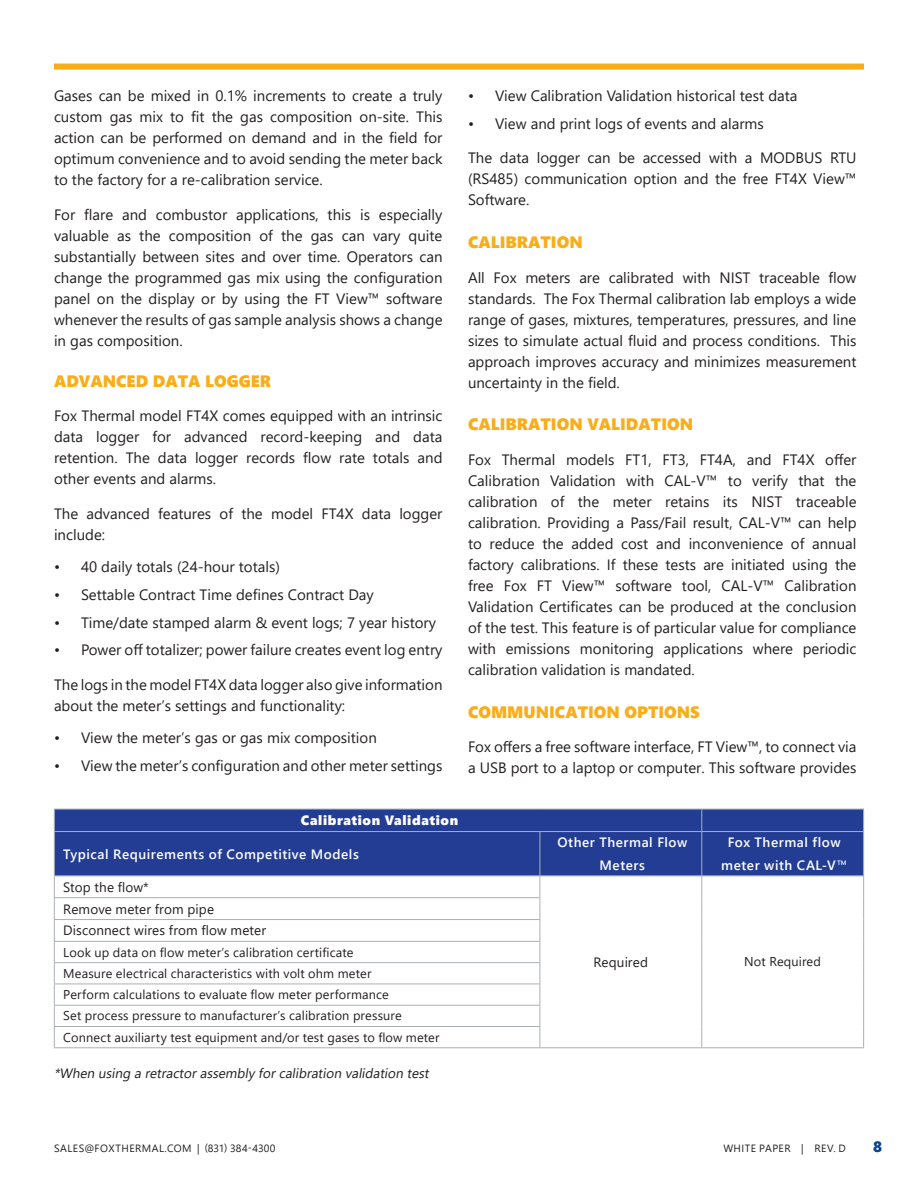
<style>
.page{position:relative;width:918px;height:1188px;background:#fff}
.page>*{position:absolute;margin:0;border:0;box-sizing:border-box;transform-origin:0 0}
._2021_Orange_Heading{font:16.5px "Segoe UI Black";color:#faad19}
.Body{font:15px/21px "Segoe UI";color:#231f20;text-align:justify}
.t1{font:15px "Segoe UI Black";color:#094491}
.tb_txt_hd2{font:600 13.5px/22.5px "Segoe UI";letter-spacing:.04em;color:#fff;text-align:center}
.tb_txt_2{font:13.5px "Segoe UI";letter-spacing:.01em;color:#231f20}
.t2{font:italic 13.5px "Segoe UI";color:#231f20}
.tb_txt_hd2-2{font:13.5px "Segoe UI Black";letter-spacing:.045em;color:#fff}
.tb_txt4_shapes{font:13.5px "Segoe UI";letter-spacing:.005em;color:#231f20}
.tb_txt_2-2{font:12.75px "Segoe UI";letter-spacing:.01em;color:#231f20}
.tb_txt4_shapes-2{font:12.75px "Segoe UI";letter-spacing:.01em;color:#231f20}
.t3{font:10.5px "Segoe UI";letter-spacing:.045em;color:#231f20}
.s1{font-weight:400}
</style>
<div class="page">
<div style="left:54px;top:64px;width:810px;height:6px;background:#faad19"></div>
<div style="left:55px;top:810px;width:808px;height:66px;background:#233d95"></div>
<svg style="left:55px;top:877px;width:648px;height:170px"></svg>
<hr style="left:54px;top:809px;width:486px;height:1px;background:#aaafb7">
<svg style="left:54px;top:809px;width:1px;height:22px"></svg>
<hr style="left:540px;top:809px;width:162px;height:1px;background:#aaafb7">
<hr style="left:702px;top:809px;width:162px;height:1px;background:#aaafb7">
<hr style="left:54px;top:831px;width:486px;height:1px;background:#aaafb7">
<hr style="left:54px;top:832px;width:1px;height:44px;background:#aaafb7">
<hr style="left:540px;top:831px;width:162px;height:1px;background:#aaafb7">
<hr style="left:702px;top:831px;width:162px;height:1px;background:#aaafb7">
<hr style="left:54px;top:876px;width:486px;height:1px;background:#aaafb7">
<hr style="left:540px;top:876px;width:162px;height:1px;background:#aaafb7">
<hr style="left:702px;top:876px;width:162px;height:1px;background:#aaafb7">
<hr style="left:54px;top:897px;width:486px;height:1px;background:#aaafb7">
<hr style="left:54px;top:919px;width:486px;height:1px;background:#aaafb7">
<hr style="left:54px;top:941px;width:486px;height:1px;background:#aaafb7">
<hr style="left:54px;top:962px;width:486px;height:1px;background:#aaafb7">
<hr style="left:54px;top:984px;width:486px;height:1px;background:#aaafb7">
<hr style="left:54px;top:1005px;width:486px;height:1px;background:#aaafb7">
<hr style="left:54px;top:1026px;width:486px;height:1px;background:#aaafb7">
<svg style="left:54px;top:876px;width:1px;height:171px"></svg>
<svg style="left:540px;top:876px;width:1px;height:171px"></svg>
<svg style="left:701px;top:876px;width:1px;height:171px"></svg>
<svg style="left:863px;top:876px;width:1px;height:171px"></svg>
<hr style="left:54px;top:1047px;width:486px;height:1px;background:#aaafb7">
<hr style="left:540px;top:1047px;width:162px;height:1px;background:#aaafb7">
<hr style="left:702px;top:1047px;width:162px;height:1px;background:#aaafb7">
<svg style="left:701px;top:809px;width:1px;height:22px"></svg>
<svg style="left:863px;top:809px;width:1px;height:22px"></svg>
<hr style="left:540px;top:832px;width:1px;height:44px;background:#aaafb7">
<hr style="left:701px;top:832px;width:1px;height:44px;background:#aaafb7">
<hr style="left:863px;top:832px;width:1px;height:44px;background:#aaafb7">
<p class="Body" style="left:54px;top:84px;width:390px">Gases can be mixed in 0.1% increments to create a truly custom gas mix to fit the gas composition on-site. This action can be performed on demand and in the field for optimum convenience and to avoid sending the meter back to the factory for a re-calibration service.</p>
<p class="Body" style="left:54px;top:203px;width:390px">For flare and combustor applications, this is especially valuable as the composition of the gas can vary quite substantially between sites and over time. Operators can change the programmed gas mix using the configuration panel on the display or by using the FT View™ software whenever the results of gas sample analysis shows a change in gas composition.</p>
<p class="_2021_Orange_Heading" style="left:54px;top:369px;width:219px">ADVANCED DATA LOGGER</p>
<p class="Body" style="left:54px;top:404px;width:390px">Fox Thermal model FT4X comes equipped with an intrinsic data logger for advanced record-keeping and data retention. The data logger records flow rate totals and other events and alarms.</p>
<p class="Body" style="left:54px;top:502px;width:390px">The advanced features of the model FT4X data logger include:</p>
<p class="Body" style="left:54px;top:555px;width:227px">• 40 daily totals (24-hour totals)</p>
<p class="Body" style="left:54px;top:583px;width:321px">• Settable Contract Time defines Contract Day</p>
<p class="Body" style="left:54px;top:611px;width:384px">• Time/date stamped alarm &amp; event logs; 7 year history</p>
<p class="Body" style="left:54px;top:638px;width:390px">• Power off totalizer; power failure creates event log entry</p>
<p class="Body" style="left:54px;top:673px;width:390px">The logs in the model FT4X data logger also give information about the meter’s settings and functionality:</p>
<p class="Body" style="left:54px;top:726px;width:324px">• View the meter’s gas or gas mix composition</p>
<p class="Body" style="left:54px;top:754px;width:390px">• View the meter’s configuration and other meter settings</p>
<p class="Body" style="left:468px;top:84px;width:331px">• View Calibration Validation historical test data</p>
<p class="Body" style="left:468px;top:112px;width:297px">• View and print logs of events and alarms</p>
<p class="Body" style="left:468px;top:146px;width:390px">The data logger can be accessed with a MODBUS RTU (RS485) communication option and the free FT4X View™ Software.</p>
<p class="_2021_Orange_Heading" style="left:468px;top:230px;width:116px">CALIBRATION</p>
<p class="Body" style="left:468px;top:266px;width:390px">All Fox meters are calibrated with NIST traceable flow standards. The Fox Thermal calibration lab employs a wide range of gases, mixtures, temperatures, pressures, and line sizes to simulate actual fluid and process conditions. This approach improves accuracy and minimizes measurement uncertainty in the field.</p>
<p class="_2021_Orange_Heading" style="left:468px;top:413px;width:227px">CALIBRATION VALIDATION</p>
<p class="Body" style="left:468px;top:448px;width:390px">Fox Thermal models FT1, FT3, FT4A, and FT4X offer Calibration Validation with CAL-V™ to verify that the calibration of the meter retains its NIST traceable calibration. Providing a Pass/Fail result, CAL-V™ can help to reduce the added cost and inconvenience of annual factory calibrations. If these tests are initiated using the free Fox FT View™ software tool, CAL-V™ Calibration Validation Certificates can be produced at the conclusion of the test. This feature is of particular value for compliance with emissions monitoring applications where periodic calibration validation is mandated.</p>
<p class="_2021_Orange_Heading" style="left:468px;top:700px;width:233px">COMMUNICATION OPTIONS</p>
<p class="Body" style="left:468px;top:735px;width:390px">Fox offers a free software interface, FT View™, to connect via a USB port to a laptop or computer. This software provides</p>
<p class="tb_txt_hd2-2" style="left:301px;top:811px;width:159px">Calibration Validation</p>
<p class="tb_txt_hd2" style="left:63px;top:842px;width:297px">Typical Requirements of Competitive Models</p>
<p class="tb_txt_hd2" style="left:557px;top:830px;width:131px">Other Thermal Flow<br>Meters</p>
<p class="tb_txt_hd2" style="left:721px;top:830px;width:127px">Fox Thermal flow meter with CAL-V<span class="s1">™</span></p>
<p class="tb_txt_2" style="left:63px;top:874px;width:87px">Stop the flow*</p>
<p class="tb_txt_2" style="left:63px;top:896px;width:152px">Remove meter from pipe</p>
<p class="tb_txt_2" style="left:63px;top:918px;width:204px">Disconnect wires from flow meter</p>
<p class="tb_txt_2-2" style="left:63px;top:940px;width:292px">Look up data on flow meter’s calibration certificate</p>
<p class="tb_txt_2-2" style="left:63px;top:961px;width:310px">Measure electrical characteristics with volt ohm meter</p>
<p class="tb_txt_2-2" style="left:63px;top:983px;width:327px">Perform calculations to evaluate flow meter performance</p>
<p class="tb_txt_2-2" style="left:63px;top:1004px;width:340px">Set process pressure to manufacturer’s calibration pressure</p>
<p class="tb_txt_2-2" style="left:63px;top:1025px;width:378px">Connect auxiliarty test equipment and/or test gases to flow meter</p>
<p class="t2" style="left:54px;top:1060px;width:380px">*When using a retractorassemblyforcalibration validation test</p>
<p class="tb_txt4_shapes" style="left:594px;top:949px;width:56px">Required</p>
<p class="tb_txt4_shapes-2" style="left:744px;top:950px;width:78px">Not Required</p>
<p class="t3" style="left:54px;top:1138px;width:223px">SALES@FOXTHERMAL.COM | (831) 384-4300</p>
<p class="t3" style="left:723px;top:1138px;width:124px">WHITE PAPER | REV. D</p>
<p class="t1" style="left:873px;top:1136px;width:10px">8</p>
</div>
